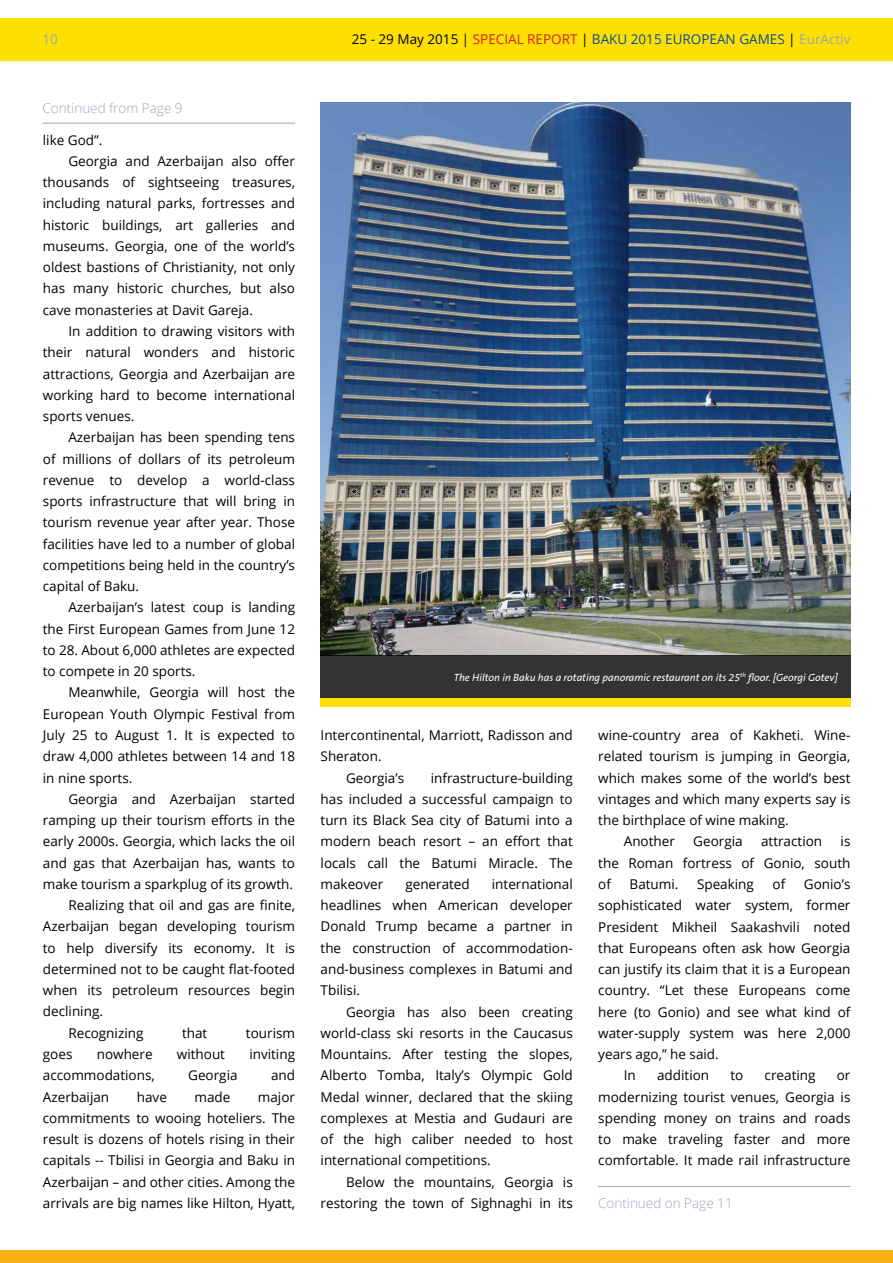
<style>
.page{position:relative;width:893px;height:1263px;background:#fff}
.page>*{position:absolute;margin:0;border:0;box-sizing:border-box;transform-origin:0 0}
.t1{font:13.5px/21.3px "Open Sans";color:#000;text-align:justify}
.t2{font:13.5px "Open Sans";color:#0a4e9b}
.t3{font:300 13.5px "Open Sans";color:#9aa9b1}
.t4{font:13.5px "Open Sans";color:#9aa9b1}
.t5{font:italic 10.5px "The Sans B5 Plain";color:#fff}
.s1{color:#000}
.s2{color:#d2232a}
.s3{color:#9aa9b1}
</style>
<div class="page">
<div style="left:0;top:18px;width:893px;height:42px;background:#fee000"></div>
<div style="left:0;top:1250px;width:893px;height:13px;background:#fcaf17"></div>
<hr style="left:43px;top:123px;width:252px;height:1px;background:#9aa9b1">
<hr style="left:598px;top:1186px;width:252px;height:1px;background:#9aa9b1">
<img style="left:320px;top:102px;width:530px;height:553px">
<div style="left:320px;top:656px;width:530px;height:42px;background:#333"></div>
<div style="left:320px;top:698px;width:530px;height:9px;background:#fee000"></div>
<p class="t4" style="left:43px;top:30px;width:17px">10</p>
<p class="t2" style="left:352px;top:30px;width:500px"><span class="s1">25 - 29 May 2015 |</span> <span class="s2">SPECIAL REPORT</span> <span class="s1">|</span> BAKU 2015 EUROPEAN GAMES <span class="s1">|</span> <span class="s3">EurActiv</span></p>
<p class="t3" style="left:43px;top:98px;width:142px">Continued from Page 9</p>
<p class="t1" style="left:43px;top:129px;width:61px">like God”.</p>
<p class="t1" style="left:68px;top:150px;width:228px">Georgia and Azerbaijan also offer</p>
<p class="t1" style="left:43px;top:171px;width:254px">thousands of sightseeing treasures,</p>
<p class="t1" style="left:43px;top:192px;width:254px">including natural parks, fortresses and</p>
<p class="t1" style="left:43px;top:214px;width:254px">historic buildings, art galleries and</p>
<p class="t1" style="left:43px;top:235px;width:254px">museums. Georgia, one of the world’s</p>
<p class="t1" style="left:43px;top:256px;width:254px">oldest bastions of Christianity, not only</p>
<p class="t1" style="left:43px;top:278px;width:254px">has many historic churches, but also</p>
<p class="t1" style="left:43px;top:299px;width:212px">cave monasteries at Davit Gareja.</p>
<p class="t1" style="left:68px;top:320px;width:228px">In addition to drawing visitors with</p>
<p class="t1" style="left:43px;top:341px;width:254px">their natural wonders and historic</p>
<p class="t1" style="left:43px;top:363px;width:254px">attractions, Georgia and Azerbaijan are</p>
<p class="t1" style="left:43px;top:384px;width:254px">working hard to become international</p>
<p class="t1" style="left:43px;top:405px;width:93px">sports venues.</p>
<p class="t1" style="left:68px;top:426px;width:228px">Azerbaijan has been spending tens</p>
<p class="t1" style="left:43px;top:448px;width:254px">of millions of dollars of its petroleum</p>
<p class="t1" style="left:43px;top:469px;width:254px">revenue to develop a world-class</p>
<p class="t1" style="left:43px;top:490px;width:254px">sports infrastructure that will bring in</p>
<p class="t1" style="left:43px;top:511px;width:254px">tourism revenue year after year. Those</p>
<p class="t1" style="left:43px;top:533px;width:254px">facilities have led to a number of global</p>
<p class="t1" style="left:43px;top:554px;width:254px">competitions being held in the country’s</p>
<p class="t1" style="left:43px;top:575px;width:98px">capital of Baku.</p>
<p class="t1" style="left:68px;top:596px;width:228px">Azerbaijan’s latest coup is landing</p>
<p class="t1" style="left:43px;top:618px;width:254px">the First European Games from June 12</p>
<p class="t1" style="left:43px;top:639px;width:254px">to 28. About 6,000 athletes are expected</p>
<p class="t1" style="left:43px;top:660px;width:154px">to compete in 20 sports.</p>
<p class="t1" style="left:68px;top:681px;width:228px">Meanwhile, Georgia will host the</p>
<p class="t1" style="left:43px;top:703px;width:254px">European Youth Olympic Festival from</p>
<p class="t1" style="left:43px;top:724px;width:254px">July 25 to August 1. It is expected to</p>
<p class="t1" style="left:43px;top:745px;width:254px">draw 4,000 athletes between 14 and 18</p>
<p class="t1" style="left:43px;top:767px;width:91px">in nine sports.</p>
<p class="t1" style="left:68px;top:788px;width:228px">Georgia and Azerbaijan started</p>
<p class="t1" style="left:43px;top:809px;width:254px">ramping up their tourism efforts in the</p>
<p class="t1" style="left:43px;top:830px;width:254px">early 2000s. Georgia, which lacks the oil</p>
<p class="t1" style="left:43px;top:852px;width:254px">and gas that Azerbaijan has, wants to</p>
<p class="t1" style="left:43px;top:873px;width:252px">make tourism a sparkplug of its growth.</p>
<p class="t1" style="left:68px;top:894px;width:228px">Realizing that oil and gas are finite,</p>
<p class="t1" style="left:43px;top:915px;width:254px">Azerbaijan began developing tourism</p>
<p class="t1" style="left:43px;top:937px;width:254px">to help diversify its economy. It is</p>
<p class="t1" style="left:43px;top:958px;width:254px">determined not to be caught flat-footed</p>
<p class="t1" style="left:43px;top:979px;width:254px">when its petroleum resources begin</p>
<p class="t1" style="left:43px;top:1000px;width:62px">declining.</p>
<p class="t1" style="left:68px;top:1022px;width:77px">Recognizing</p>
<p class="t1" style="left:182px;top:1022px;width:27px">that</p>
<p class="t1" style="left:246px;top:1022px;width:51px">tourism</p>
<p class="t1" style="left:43px;top:1043px;width:31px">goes</p>
<p class="t1" style="left:97px;top:1043px;width:57px">nowhere</p>
<p class="t1" style="left:177px;top:1043px;width:50px">without</p>
<p class="t1" style="left:249px;top:1043px;width:47px">inviting</p>
<p class="t1" style="left:43px;top:1064px;width:113px">accommodations,</p>
<p class="t1" style="left:188px;top:1064px;width:51px">Georgia</p>
<p class="t1" style="left:271px;top:1064px;width:26px">and</p>
<p class="t1" style="left:43px;top:1085px;width:68px">Azerbaijan</p>
<p class="t1" style="left:137px;top:1085px;width:32px">have</p>
<p class="t1" style="left:194px;top:1085px;width:37px">made</p>
<p class="t1" style="left:43px;top:1085px;width:254px;text-indent:215px">major commitments to wooing hoteliers. The result is dozens of hotels rising in their capitals -- Tbilisi in Georgia and Baku in Azerbaijan – and other cities. Among the arrivals are big names like Hilton, Hyatt,</p>
<p class="t5" style="left:454px;top:672px;width:385px">The Hilton in Baku has a rotating panoramic restaurant on its 25<sup>th</sup> floor. [Georgi Gotev]</p>
<p class="t1" style="left:321px;top:724px;width:254px">Intercontinental, Marriott, Radisson and</p>
<p class="t1" style="left:321px;top:745px;width:63px">Sheraton.</p>
<p class="t1" style="left:346px;top:767px;width:60px">Georgia’s</p>
<p class="t1" style="left:321px;top:767px;width:254px;text-indent:110px">infrastructure-building has included a successful campaign to turn its Black Sea city of Batumi into a modern beach resort – an effort that locals call the Batumi Miracle. The makeover</p>
<p class="t1" style="left:321px;top:873px;width:254px;text-indent:171px">international headlines when American developer Donald Trump became a partner in the construction of accommodation&shy;and-business complexes in Batumi and Tbilisi.</p>
<p class="t1" style="left:321px;top:1000px;width:254px;text-indent:26px">Georgia has also been creating world-class ski resorts in the Caucasus Mountains. After testing the slopes, Alberto Tomba, Italy’s Olympic Gold Medal winner, declared that the skiing complexes at Mestia and Gudauri are of the high caliber needed to host international competitions.</p>
<p class="t1" style="left:321px;top:1171px;width:254px;text-align:right">Below the mountains, Georgia is restoring the town of Sighnaghi in its</p>
<p class="t1" style="left:405px;top:873px;width:66px">generated</p>
<p class="t1" style="left:598px;top:724px;width:254px">wine-country area of Kakheti. Wine-</p>
<p class="t1" style="left:598px;top:745px;width:254px">related tourism is jumping in Georgia,</p>
<p class="t1" style="left:598px;top:767px;width:254px">which makes some of the world’s best</p>
<p class="t1" style="left:598px;top:788px;width:254px">vintages and which many experts say is</p>
<p class="t1" style="left:598px;top:809px;width:192px">the birthplace of wine making.</p>
<p class="t1" style="left:624px;top:830px;width:53px">Another</p>
<p class="t1" style="left:693px;top:830px;width:51px">Georgia</p>
<p class="t1" style="left:761px;top:830px;width:63px">attraction</p>
<p class="t1" style="left:598px;top:830px;width:254px;text-indent:242px">is the Roman fortress of Gonio, south of</p>
<p class="t1" style="left:630px;top:873px;width:50px">Batumi.</p>
<p class="t1" style="left:697px;top:873px;width:58px">Speaking</p>
<p class="t1" style="left:773px;top:873px;width:14px">of</p>
<p class="t1" style="left:804px;top:873px;width:48px">Gonio’s</p>
<p class="t1" style="left:598px;top:894px;width:254px">sophisticated water system, former</p>
<p class="t1" style="left:598px;top:915px;width:254px">President Mikheil Saakashvili noted</p>
<p class="t1" style="left:598px;top:937px;width:254px">that Europeans often ask how Georgia</p>
<p class="t1" style="left:598px;top:958px;width:254px">can justify its claim that it is a European</p>
<p class="t1" style="left:598px;top:979px;width:254px">country. “Let these Europeans come</p>
<p class="t1" style="left:598px;top:1001px;width:254px">here (to Gonio) and see what kind of</p>
<p class="t1" style="left:598px;top:1022px;width:254px">water-supply system was here 2,000</p>
<p class="t1" style="left:598px;top:1043px;width:122px">years ago,” he said.</p>
<p class="t1" style="left:624px;top:1064px;width:14px">In</p>
<p class="t1" style="left:657px;top:1064px;width:54px">addition</p>
<p class="t1" style="left:730px;top:1064px;width:14px">to</p>
<p class="t1" style="left:765px;top:1064px;width:52px">creating</p>
<p class="t1" style="left:598px;top:1064px;width:254px;text-indent:239px">or modernizing tourist venues, Georgia is spending money on trains and roads to make traveling faster and more comfortable. It made rail infrastructure</p>
<p class="t3" style="left:598px;top:1193px;width:136px">Continued on Page 11</p>
</div>
